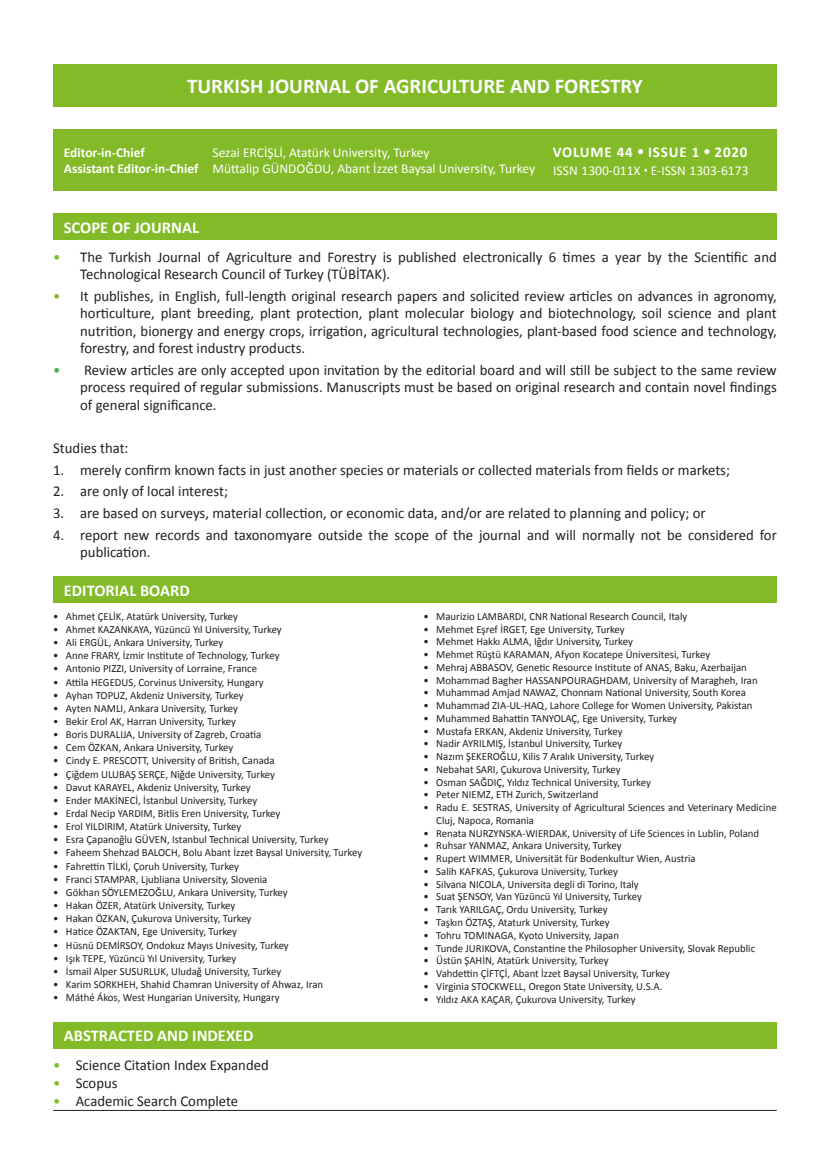
<style>
.page{position:relative;width:830px;height:1170px;background:#fff}
.page>*{position:absolute;margin:0;border:0;box-sizing:border-box;transform-origin:0 0}
.t1{font:700 21px "Calibri";color:#fff}
.t2{font:700 16.5px "Calibri";color:#fff}
.t3{font:15px/17.4px "Calibri";color:#231f20}
.t4{font:700 15px "Calibri";letter-spacing:.055em;color:#fff}
.t5{font:13.5px "Calibri";color:#fff}
.t6{font:700 13.5px "Calibri";color:#fff}
.t7{font:10.95px/12.8px "Calibri";color:#231f20}
.s1{font-weight:700}
.s2{color:#82bb27}
.s3{color:#40ae49}
</style>
<div class="page">
<div style="left:53px;top:129px;width:723px;height:62px;background:#82bb27"></div>
<div style="left:53px;top:1021px;width:723px;height:27px;background:#82bb27"></div>
<div style="left:53px;top:213px;width:723px;height:27px;background:#82bb27"></div>
<div style="left:53px;top:576px;width:723px;height:26px;background:#82bb27"></div>
<div style="left:53px;top:64px;width:723px;height:42px;background:#82bb27"></div>
<svg style="left:638px;top:149px;width:4px;height:5px"></svg>
<svg style="left:704px;top:149px;width:5px;height:5px"></svg>
<hr style="left:53px;top:1109px;width:723px;height:1px;background:#231f20">
<p class="t1" style="left:187px;top:73px;width:457px">TURKISH JOURNAL OF AGRICULTURE AND FORESTRY</p>
<p class="t6" style="left:64px;top:144px;width:82px">Editor-in-Chief</p>
<p class="t5" style="left:212px;top:144px;width:218px">Sezai ERCİŞLİ, Atatürk University, Turkey</p>
<p class="t4" style="left:552px;top:142px;width:196px">VOLUME 44 ISSUE 1 2020</p>
<p class="t5" style="left:64px;top:160px;width:473px"><span class="s1">Assistant Editor-in-Chief</span> Müttalip GÜNDOĞDU, Abant İzzet Baysal University, Turkey</p>
<p class="t5" style="left:553px;top:161px;width:197px">ISSN 1300-011X E-ISSN 1303-6173</p>
<p class="t2" style="left:64px;top:217px;width:137px">SCOPE OF JOURNAL</p>
<p class="t3" style="left:80px;top:248px;width:697px;text-indent:-27px"><span class="s2">•</span> The Turkish Journal of Agriculture and Forestry is published electronically 6 times a year by the Scientific and<br>Technological Research Council of Turkey (TÜBİTAK).</p>
<p class="t3" style="left:80px;top:287px;width:697px;text-align:justify;text-indent:-27px"><span class="s2">•</span> It publishes, in English, full-length original research papers and solicited review articles on advances in agronomy, horticulture, plant breeding, plant protection, plant molecular biology and biotechnology, soil science and plant nutrition, bionergy and energy crops, irrigation, agricultural technologies, plant-based food science and technology, forestry, and forest industry products.</p>
<p class="t3" style="left:80px;top:361px;width:697px;text-align:justify;text-indent:-27px"><span class="s3">•</span> Review articles are only accepted upon invitation by the editorial board and will still be subject to the same review process required of regular submissions. Manuscripts must be based on original research and contain novel findings of general significance.</p>
<p class="t3" style="left:53px;top:439px;width:77px">Studies that:</p>
<p class="t3" style="left:53px;top:461px;width:678px">1. merely confirm known facts in just another species or materials or collected materials from fields or markets;</p>
<p class="t3" style="left:53px;top:482px;width:176px">2. are only of local interest;</p>
<p class="t3" style="left:53px;top:504px;width:653px">3. are based on surveys, material collection, or economic data, and/or are related to planning and policy; or</p>
<p class="t3" style="left:80px;top:526px;width:697px;text-indent:-27px">4. report new records and taxonomyare outside the scope of the journal and will normally not be considered for publication.</p>
<p class="t2" style="left:64px;top:579px;width:127px">EDITORIAL BOARD</p>
<p class="t7" style="left:53px;top:609px;width:186px">• Ahmet ÇELİK, Atatürk University, Turkey</p>
<p class="t7" style="left:53px;top:623px;width:230px">• Ahmet KAZANKAYA, Yüzüncü Yıl University, Turkey</p>
<p class="t7" style="left:53px;top:636px;width:172px">• Ali ERGÜL, Ankara University, Turkey</p>
<p class="t7" style="left:53px;top:649px;width:228px">• Anne FRARY, İzmir Institute of Technology, Turkey</p>
<p class="t7" style="left:53px;top:662px;width:205px">• Antonio PIZZI, University of Lorraine, France</p>
<p class="t7" style="left:53px;top:675px;width:212px">• Attila HEGEDUS, Corvinus University, Hungary</p>
<p class="t7" style="left:53px;top:688px;width:192px">• Ayhan TOPUZ, Akdeniz University, Turkey</p>
<p class="t7" style="left:53px;top:701px;width:186px">• Ayten NAMLI, Ankara University, Turkey</p>
<p class="t7" style="left:53px;top:715px;width:184px">• Bekir Erol AK, Harran University, Turkey</p>
<p class="t7" style="left:53px;top:728px;width:209px">• Boris DURALIJA, University of Zagreb, Croatia</p>
<p class="t7" style="left:53px;top:741px;width:182px">• Cem ÖZKAN, Ankara University, Turkey</p>
<p class="t7" style="left:53px;top:754px;width:223px">• Cindy E. PRESCOTT, University of British, Canada</p>
<p class="t7" style="left:53px;top:767px;width:223px">• Çiğdem ULUBAŞ SERÇE, Niğde University, Turkey</p>
<p class="t7" style="left:53px;top:780px;width:199px">• Davut KARAYEL, Akdeniz University, Turkey</p>
<p class="t7" style="left:53px;top:793px;width:205px">• Ender MAKİNECİ, İstanbul University, Turkey</p>
<p class="t7" style="left:53px;top:807px;width:228px">• Erdal Necip YARDIM, Bitlis Eren University, Turkey</p>
<p class="t7" style="left:53px;top:820px;width:190px">• Erol YILDIRIM, Atatürk University, Turkey</p>
<p class="t7" style="left:53px;top:833px;width:277px">• Esra Çapanoğlu GÜVEN, Istanbul Technical University, Turkey</p>
<p class="t7" style="left:53px;top:846px;width:310px">• Faheem Shehzad BALOCH, Bolu Abant İzzet Baysal University, Turkey</p>
<p class="t7" style="left:53px;top:859px;width:187px">• Fahrettin TİLKİ, Çoruh University, Turkey</p>
<p class="t7" style="left:53px;top:872px;width:215px">• Franci STAMPAR, Ljubliana University, Slovenia</p>
<p class="t7" style="left:53px;top:885px;width:236px">• Gökhan SÖYLEMEZOĞLU, Ankara University, Turkey</p>
<p class="t7" style="left:53px;top:899px;width:183px">• Hakan ÖZER, Atatürk University, Turkey</p>
<p class="t7" style="left:53px;top:912px;width:200px">• Hakan ÖZKAN, Çukurova University, Turkey</p>
<p class="t7" style="left:53px;top:925px;width:185px">• Hatice ÖZAKTAN, Ege University, Turkey</p>
<p class="t7" style="left:53px;top:938px;width:237px">• Hüsnü DEMİRSOY, Ondokuz Mayıs Univesity, Turkey</p>
<p class="t7" style="left:53px;top:951px;width:185px">• Işık TEPE, Yüzüncü Yıl University, Turkey</p>
<p class="t7" style="left:53px;top:964px;width:229px">• İsmail Alper SUSURLUK, Uludağ University, Turkey</p>
<p class="t7" style="left:53px;top:977px;width:271px">• Karim SORKHEH, Shahid Chamran University of Ahwaz, Iran</p>
<p class="t7" style="left:53px;top:991px;width:228px">• Máthé Ákos, West Hungarian University, Hungary</p>
<p class="t2" style="left:64px;top:1025px;width:191px">ABSTRACTED AND INDEXED</p>
<p class="t3" style="left:53px;top:1056px;width:217px"><span class="s2">•</span> Science Citation Index Expanded</p>
<p class="t3" style="left:53px;top:1074px;width:66px"><span class="s2">•</span> Scopus</p>
<p class="t3" style="left:53px;top:1092px;width:186px"><span class="s2">•</span> Academic Search Complete</p>
<p class="t7" style="left:423px;top:609px;width:265px">• Maurizio LAMBARDI, CNR National Research Council, Italy</p>
<p class="t7" style="left:423px;top:622px;width:203px">• Mehmet Eşref İRGET, Ege University, Turkey</p>
<p class="t7" style="left:423px;top:635px;width:211px">• Mehmet Hakkı ALMA, Iğdır University, Turkey</p>
<p class="t7" style="left:423px;top:648px;width:288px">• Mehmet Rüştü KARAMAN, Afyon Kocatepe Üniversitesi, Turkey</p>
<p class="t7" style="left:423px;top:660px;width:325px">• Mehraj ABBASOV, Genetic Resource Institute of ANAS, Baku, Azerbaijan</p>
<p class="t7" style="left:423px;top:673px;width:335px">• Mohammad Bagher HASSANPOURAGHDAM, University of Maragheh, Iran</p>
<p class="t7" style="left:423px;top:686px;width:324px">• Muhammad Amjad NAWAZ, Chonnam National University, South Korea</p>
<p class="t7" style="left:423px;top:699px;width:330px">• Muhammad ZIA-UL-HAQ, Lahore College for Women University, Pakistan</p>
<p class="t7" style="left:423px;top:711px;width:255px">• Muhammed Bahattin TANYOLAÇ, Ege University, Turkey</p>
<p class="t7" style="left:423px;top:724px;width:200px">• Mustafa ERKAN, Akdeniz University, Turkey</p>
<p class="t7" style="left:423px;top:737px;width:200px">• Nadir AYRILMIŞ, İstanbul University, Turkey</p>
<p class="t7" style="left:423px;top:750px;width:232px">• Nazım ŞEKEROĞLU, Kilis 7 Aralık University, Turkey</p>
<p class="t7" style="left:423px;top:762px;width:199px">• Nebahat SARI, Çukurova University, Turkey</p>
<p class="t7" style="left:423px;top:775px;width:229px">• Osman SAĞDIÇ, Yıldız Technical University, Turkey</p>
<p class="t7" style="left:423px;top:788px;width:176px">• Peter NIEMZ, ETH Zurich, Switzerland</p>
<p class="t7" style="left:436px;top:801px;width:342px;text-indent:-13px">• Radu E. SESTRAS, University of Agricultural Sciences and Veterinary Medicine<br>Cluj, Napoca, Romania</p>
<p class="t7" style="left:423px;top:826px;width:337px">• Renata NURZYNSKA-WIERDAK, University of Life Sciences in Lublin, Poland</p>
<p class="t7" style="left:423px;top:839px;width:199px">• Ruhsar YANMAZ, Ankara University, Turkey</p>
<p class="t7" style="left:423px;top:852px;width:273px">• Rupert WIMMER, Universität für Bodenkultur Wien, Austria</p>
<p class="t7" style="left:423px;top:864px;width:196px">• Salih KAFKAS, Çukurova University, Turkey</p>
<p class="t7" style="left:423px;top:877px;width:217px">• Silvana NICOLA, Universita degli di Torino, Italy</p>
<p class="t7" style="left:423px;top:890px;width:220px">• Suat ŞENSOY, Van Yüzüncü Yıl University, Turkey</p>
<p class="t7" style="left:423px;top:903px;width:186px">• Tarık YARILGAÇ, Ordu University, Turkey</p>
<p class="t7" style="left:423px;top:915px;width:187px">• Taşkın ÖZTAŞ, Ataturk University, Turkey</p>
<p class="t7" style="left:423px;top:928px;width:197px">• Tohru TOMINAGA, Kyoto University, Japan</p>
<p class="t7" style="left:423px;top:941px;width:333px">• Tunde JURIKOVA, Constantine the Philosopher University, Slovak Republic</p>
<p class="t7" style="left:423px;top:954px;width:186px">• Üstün ŞAHİN, Atatürk University, Turkey</p>
<p class="t7" style="left:423px;top:966px;width:248px">• Vahdettin ÇİFTÇİ, Abant İzzet Baysal University, Turkey</p>
<p class="t7" style="left:423px;top:979px;width:240px">• Virginia STOCKWELL, Oregon State University, U.S.A.</p>
<p class="t7" style="left:423px;top:992px;width:214px">• Yıldız AKA KAÇAR, Çukurova University, Turkey</p>
</div>
